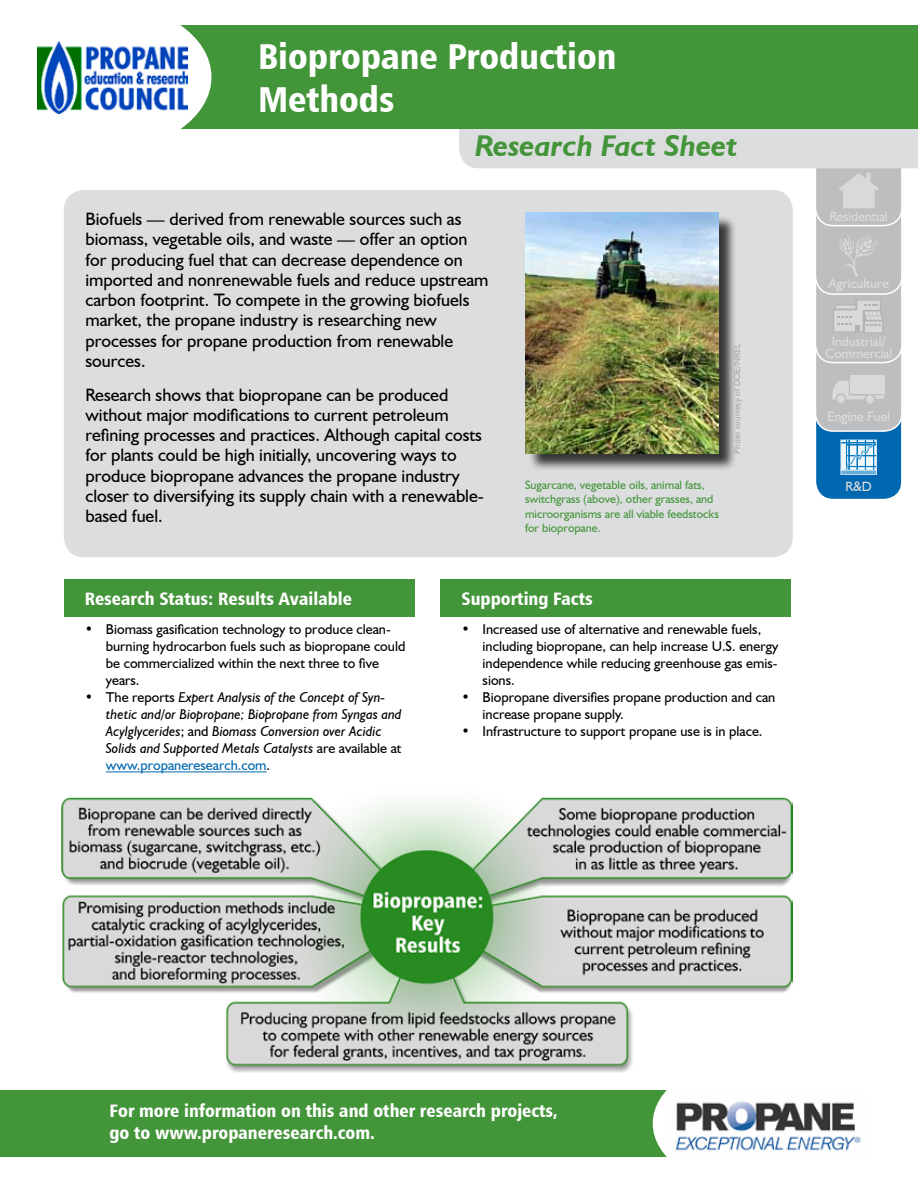
<style>
.page{position:relative;width:918px;height:1188px;background:#fff}
.page>*{position:absolute;margin:0;border:0;box-sizing:border-box;transform-origin:0 0}
.t1{font:36px/43.2px "Humanist 777 BT Black Condensed B";color:#fff}
.t2{font:italic 700 30px "Humanist 521 BT";color:#439539}
.t3{font:18px/20.2px "Humanist 521 BT";color:#000}
.t4{font:18px/21.6px "Humanist 777 BT Black Condensed B";color:#fff}
.t5{font:14.25px/17.1px "Humanist 521 BT";color:#000}
.t6{font:italic 14.25px/17.1px "Humanist 521 BT";color:#000}
.t7{font:13.5px/12px "Humanist 521 BT";color:#dcddde;text-align:center}
.t8{font:12px/14.4px "Humanist 521 BT";color:#439539}
.t9{font:9px "Humanist 521 BT";color:#a7a9ac}
.s1{font-style:normal}
.s2{font-style:normal;color:#0067b1}
</style>
<div class="page">
<div style="left:815px;top:333px;width:87px;height:167px;background:#0067b1;border-radius:18px"></div>
<div style="left:815px;top:332px;width:88px;height:168px;border:2px solid #fff;border-radius:18px"></div>
<div style="left:815px;top:265px;width:87px;height:166px;background:#bcbec0;border-radius:18px"></div>
<div style="left:815px;top:264px;width:88px;height:168px;border:2px solid #fff;border-radius:18px"></div>
<div style="left:815px;top:195px;width:88px;height:168px;border:2px solid #fff;border-radius:18px"></div>
<div style="left:815px;top:128px;width:87px;height:166px;background:#bcbec0;border-radius:18px"></div>
<div style="left:815px;top:127px;width:88px;height:168px;border:2px solid #fff;border-radius:18px"></div>
<div style="left:83px;top:25px;width:835px;height:104px;background:#439539"></div>
<svg style="left:37px;top:25px;width:174px;height:104px"></svg>
<img style="left:38px;top:41px;width:149px;height:72px">
<div style="left:64px;top:190px;width:729px;height:367px;background:#dcddde;border-radius:20px"></div>
<div style="left:64px;top:579px;width:351px;height:38px;background:#439539"></div>
<hr style="left:106px;top:771px;width:161px;height:1px;background:#0067b1">
<div style="left:441px;top:579px;width:350px;height:38px;background:#439539"></div>
<div style="left:0;top:1090px;width:688px;height:67px;background:#439539"></div>
<div style="left:653px;top:1061px;width:183px;height:125px;background:#fff;border-radius:50%"></div>
<img style="left:675px;top:1101px;width:186px;height:50px">
<svg style="left:459px;top:129px;width:459px;height:79px"></svg>
<svg style="left:839px;top:235px;width:38px;height:42px"></svg>
<svg style="left:833px;top:300px;width:50px;height:33px"></svg>
<div style="left:851px;top:375px;width:34px;height:19px;background:#d9d9d9"></div>
<svg style="left:832px;top:381px;width:53px;height:23px"></svg>
<div style="left:841px;top:440px;width:35px;height:30px;background:#f2f8fc"></div>
<div style="left:840px;top:440px;width:37px;height:31px;border:1px solid #cce4f3"></div>
<hr style="left:874px;top:441px;width:1px;height:30px;background:#0079c1">
<div style="left:873px;top:440px;width:1px;height:31px;border:1px solid #0079c1"></div>
<hr style="left:846px;top:445px;width:30px;height:1px;background:#0079c1">
<div style="left:846px;top:444px;width:30px;height:1px;border:1px solid #0079c1"></div>
<hr style="left:842px;top:443px;width:34px;height:1px;background:#cce4f3">
<div style="left:841px;top:442px;width:35px;height:1px;border:1px solid #0079c1"></div>
<hr style="left:846px;top:456px;width:30px;height:1px;background:#0079c1">
<div style="left:846px;top:455px;width:30px;height:1px;border:1px solid #0079c1"></div>
<div style="left:846px;top:440px;width:1px;height:31px;border:1px solid #0079c1"></div>
<div style="left:849px;top:440px;width:1px;height:31px;border:1px solid #0079c1"></div>
<div style="left:857px;top:440px;width:1px;height:31px;border:1px solid #0079c1"></div>
<div style="left:865px;top:440px;width:1px;height:31px;border:1px solid #0079c1"></div>
<div style="left:846px;top:466px;width:30px;height:1px;border:1px solid #0079c1"></div>
<div style="left:841px;top:470px;width:35px;height:5px;background:#66aeda"></div>
<div style="left:840px;top:470px;width:37px;height:5px;border:1px solid #cce4f3"></div>
<svg style="left:845px;top:444px;width:29px;height:26px"></svg>
<div style="left:528px;top:215px;width:209px;height:257px;background:#000;opacity:.75"></div>
<img style="left:526px;top:213px;width:192px;height:240px">
<img style="left:61px;top:797px;width:732px;height:275px">
<h1 class="t1" style="left:258px;top:34px;width:360px">Biopropane Production<br>Methods</h1>
<h2 class="t2" style="left:475px;top:127px;width:264px">Research Fact Sheet</h2>
<p class="t3" style="left:85px;top:209px;width:405px">Biofuels — derived from renewable sources such as biomass, vegetable oils, and waste — offer an option for producing fuel that can decrease dependence on imported and nonrenewable fuels and reduce upstream carbon footprint. To compete in the growing biofuels market, the propane industry is researching new processes for propane production from renewable sources.</p>
<p class="t3" style="left:85px;top:384px;width:400px">Research shows that biopropane can be produced without major modifications to current petroleum refining processes and practices. Although capital costs for plants could be high initially, uncovering ways to produce biopropane advances the propane industry closer to diversifying its supply chain with a renewable&shy;based fuel.</p>
<p class="t8" style="left:525px;top:477px;width:195px">Sugarcane, vegetable oils, animal fats, switchgrass (above), other grasses, and microorganisms are all viable feedstocks for biopropane.</p>
<p class="t9" style="left:732px;top:454px;width:112px;rotate:-90deg">Photo courtesy of DOE/NREL</p>
<p class="t4" style="left:85px;top:587px;width:269px">Research Status: Results Available</p>
<p class="t5" style="left:106px;top:620px;width:301px;text-indent:-21px">• Biomass gasification technology to produce clean&shy;burning hydrocarbon fuels such as biopropane could be commercialized within the next three to five years.</p>
<p class="t6" style="left:106px;top:688px;width:297px;text-indent:-21px"><span class="s1">• The reports</span> Expert Analysis of the Concept of Syn&shy;thetic and/or Biopropane; Biopropane from Syngas and Acylglycerides<span class="s1">; and</span> Biomass Conversion over Acidic Solids and Supported Metals Catalysts <span class="s1">are available at </span><span class="s2">www.propaneresearch.com</span><span class="s1">.</span></p>
<p class="t4" style="left:462px;top:587px;width:133px">Supporting Facts</p>
<p class="t5" style="left:483px;top:620px;width:297px;text-indent:-21px">• Increased use of alternative and renewable fuels, including biopropane, can help increase U.S. energy independence while reducing greenhouse gas emis&shy;sions.</p>
<p class="t5" style="left:483px;top:688px;width:294px;text-indent:-21px">• Biopropane diversifies propane production and can increase propane supply.</p>
<p class="t5" style="left:462px;top:722px;width:302px">• Infrastructure to support propane use is in place.</p>
<p class="t7" style="left:830px;top:210px;width:60px">Residential</p>
<p class="t7" style="left:828px;top:277px;width:62px">Agriculture</p>
<p class="t7" style="left:825px;top:335px;width:69px">Industrial/<br>Commercial</p>
<p class="t7" style="left:827px;top:410px;width:64px">Engine Fuel</p>
<p class="t7" style="left:845px;top:480px;width:28px">R&amp;D</p>
<p class="t4" style="left:109px;top:1100px;width:450px">For more information on this and other research projects, go to www.propaneresearch.com.</p>
</div>
